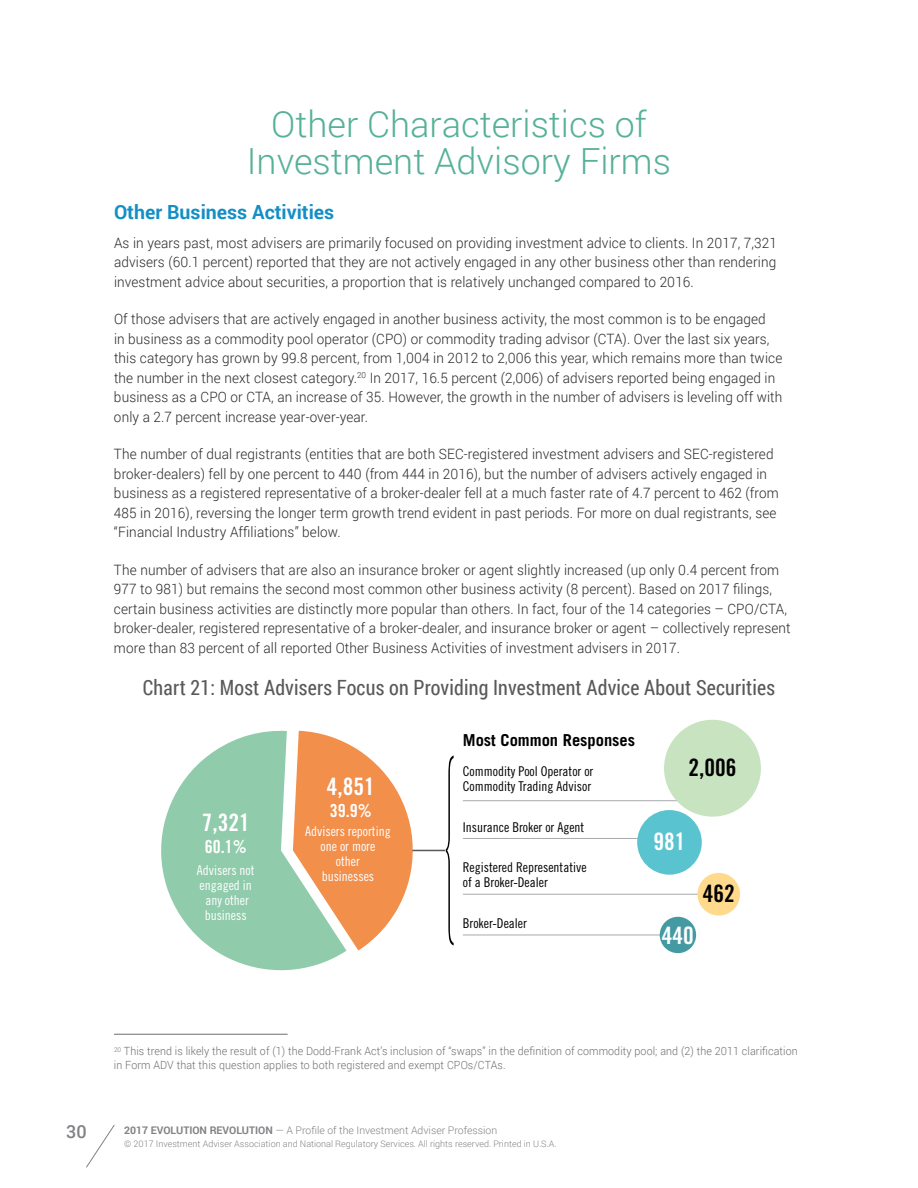
<style>
.page{position:relative;width:918px;height:1188px;background:#fff}
.page>*{position:absolute;margin:0;border:0;box-sizing:border-box;transform-origin:0 0}
.t1{font:300 36px/37.5px "Roboto";color:#56b198;text-align:center}
.t2{font:24px "Trade Gothic Bold Cond Twenty";color:#fff}
.t3{font:24px "Trade Gothic Bold Cond Twenty";color:#000}
.t4{font:21px "Roboto Condensed";letter-spacing:.01em;color:#58595b;scale:.95 1}
.t5{font:700 19.5px "Roboto";color:#148fc6}
.t6{font:18px "Trade Gothic Bold Cond Twenty";color:#fff}
.t7{font:500 18px "Roboto";color:#808285}
.t8{font:700 16.5px "Trade Gothic";color:#000}
.t9{font:300 14.25px/19.5px "Roboto";letter-spacing:.01em;color:#292829;scale:.95 1}
.t10{font:13.5px/15px "Trade Gothic Cond Eighteen";color:#000}
.t11{font:13.5px/15px "Trade Gothic Cond Eighteen";color:#fff;text-align:center}
.t12{font:300 11.25px/13.5px "Roboto";letter-spacing:.01em;color:#6d6e71;scale:.95 1}
.t13{font:300 10.5px "Roboto";color:#808285}
.t14{font:300 9px "Roboto";color:#808285}
.s1{font-weight:700}
</style>
<div class="page">
<svg style="left:86px;top:1125px;width:29px;height:43px"></svg>
<svg style="left:161px;top:730px;width:185px;height:241px;fill:#90cbab"></svg>
<svg style="left:293px;top:731px;width:120px;height:220px"></svg>
<hr style="left:412px;top:850px;width:33px;height:1px;background:#58595b">
<hr style="left:463px;top:800px;width:225px;height:1px;background:#a7a9ac">
<hr style="left:463px;top:838px;width:210px;height:1px;background:#a7a9ac">
<hr style="left:463px;top:894px;width:246px;height:1px;background:#a7a9ac">
<hr style="left:463px;top:935px;width:210px;height:1px;background:#a7a9ac">
<div style="left:664px;top:720px;width:97px;height:97px;background:#c7e3bf;border-radius:50%"></div>
<div style="left:637px;top:810px;width:65px;height:65px;background:#59c4cf;border-radius:50%"></div>
<div style="left:697px;top:873px;width:43px;height:43px;background:#ffda8d;border-radius:50%"></div>
<div style="left:660px;top:917px;width:36px;height:36px;background:#449aa2;border-radius:50%"></div>
<svg style="left:446px;top:756px;width:8px;height:189px"></svg>
<hr style="left:114px;top:1034px;width:174px;height:1px;background:#6d6e71">
<h1 class="t1" style="left:247px;top:104px;width:426px">Other Characteristics of<br>Investment Advisory Firms</h1>
<h3 class="t5" style="left:114px;top:199px;width:222px">Other Business Activities</h3>
<p class="t9" style="left:114px;top:232px;width:699px;text-align:justify">As in years past, most advisers are primarily focused on providing investment advice to clients. In 2017, 7,321 advisers (60.1 percent) reported that they are not actively engaged in any other business other than rendering investment advice about securities, a proportion that is relatively unchanged compared to 2016.</p>
<p class="t9" style="left:114px;top:309px;width:705px">Of those advisers that are actively engaged in another business activity, the most common is to be engaged<br>in business as a commodity pool operator (CPO) or commodity trading advisor (CTA). Over the last six years, this category has grown by 99.8 percent, from 1,004 in 2012 to 2,006 this year, which remains more than twice the number in the next closest category.<sup>20</sup> In 2017, 16.5 percent (2,006) of advisers reported being engaged in business as a CPO or CTA, an increase of 35. However, the growth in the number of advisers is leveling off with only a 2.7 percent increase year-over-year.</p>
<p class="t9" style="left:114px;top:444px;width:701px">The number of dual registrants (entities that are both SEC-registered investment advisers and SEC-registered broker-dealers) fell by one percent to 440 (from 444 in 2016), but the number of advisers actively engaged in business as a registered representative of a broker-dealer fell at a much faster rate of 4.7 percent to 462 (from 485 in 2016), reversing the longer term growth trend evident in past periods. For more on dual registrants, see “Financial Industry Affiliations” below.</p>
<p class="t9" style="left:114px;top:559px;width:714px">The number of advisers that are also an insurance broker or agent slightly increased (up only 0.4 percent from 977 to 981) but remains the second most common other business activity (8 percent). Based on 2017 filings, certain business activities are distinctly more popular than others. In fact, four of the 14 categories – CPO/CTA, broker-dealer, registered representative of a broker-dealer, and insurance broker or agent – collectively represent more than 83 percent of all reported Other Business Activities of investment advisers in 2017.</p>
<h3 class="t4" style="left:143px;top:673px;width:667px">Chart 21: Most Advisers Focus on Providing Investment Advice About Securities</h3>
<h2 class="t2" style="left:202px;top:808px;width:49px">7,321</h2>
<p class="t6" style="left:205px;top:836px;width:43px">60.1%</p>
<p class="t11" style="left:197px;top:862px;width:59px">Advisers not engaged in any other business</p>
<h2 class="t2" style="left:327px;top:772px;width:49px">4,851</h2>
<p class="t6" style="left:330px;top:800px;width:43px">39.9%</p>
<p class="t11" style="left:305px;top:824px;width:87px">Advisers reporting one or more<br>other<br>businesses</p>
<p class="t8" style="left:463px;top:730px;width:174px">Most Common Responses</p>
<p class="t10" style="left:463px;top:764px;width:132px">Commodity Pool Operator or<br>Commodity Trading Advisor</p>
<p class="t10" style="left:463px;top:820px;width:123px">Insurance Broker or Agent</p>
<p class="t10" style="left:463px;top:860px;width:125px">Registered Representative of a Broker-Dealer</p>
<p class="t10" style="left:463px;top:916px;width:66px">Broker-Dealer</p>
<h2 class="t3" style="left:689px;top:753px;width:49px">2,006</h2>
<h2 class="t2" style="left:653px;top:827px;width:33px">981</h2>
<h2 class="t2" style="left:662px;top:921px;width:33px">440</h2>
<h2 class="t3" style="left:703px;top:879px;width:33px">462</h2>
<p class="t7" style="left:66px;top:1119px;width:22px">30</p>
<p class="t12" style="left:114px;top:1044px;width:721px"><sup>20</sup> This trend is likely the result of (1) the Dodd-Frank Act’s inclusion of “swaps” in the definition of commodity pool; and (2) the 2011 clarification in Form ADV that this question applies to both registered and exempt CPOs/CTAs.</p>
<p class="t13" style="left:124px;top:1123px;width:375px"><span class="s1">2017 EVOLUTION REVOLUTION</span> — A Profile of the Investment Adviser Profession</p>
<p class="t14" style="left:124px;top:1138px;width:434px">© 2017 Investment Adviser Association and National Regulatory Services. All rights reserved. Printed in U.S.A.</p>
</div>
